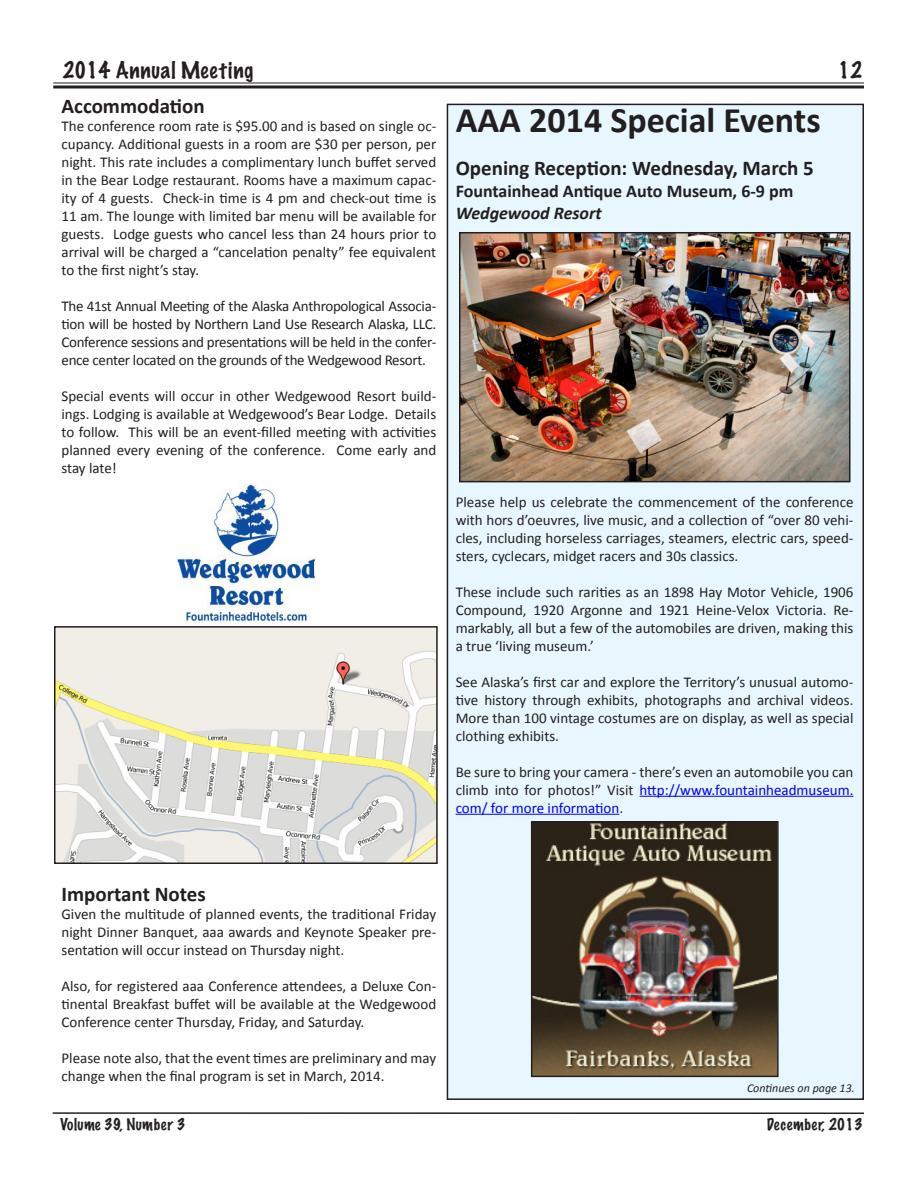
<style>
.page{position:relative;width:918px;height:1188px;background:#fff}
.page>*{position:absolute;margin:0;border:0;box-sizing:border-box;transform-origin:0 0}
.t1{font:700 36px "Calibri";color:#231f20}
.t2{font:700 21px "Calibri";color:#231f20}
.t3{font:100 21px "Marker Felt";letter-spacing:.03em;color:#231f20}
.t4{font:700 18px "Calibri";color:#231f20}
.t5{font:italic 700 18px "Calibri";color:#231f20}
.t6{font:15px/18px "Calibri";color:#231f20;text-align:justify}
.t7{font:100 15px "Marker Felt";letter-spacing:.035em;color:#231f20}
.t8{font:italic 12px "Calibri";color:#231f20}
.s1{color:#00f}
</style>
<div class="page">
<hr style="left:53px;top:85px;width:811px;height:3px;background:#231f20">
<hr style="left:53px;top:82px;width:811px;height:2px;background:#231f20">
<hr style="left:53px;top:1112px;width:811px;height:2px;background:#231f20">
<div style="left:447px;top:104px;width:416px;height:995px;background:#e8f6fd"></div>
<hr style="left:640px;top:796px;width:214px;height:1px;background:#00f">
<hr style="left:456px;top:814px;width:163px;height:1px;background:#00f">
<div style="left:447px;top:104px;width:417px;height:996px;border:2px solid #231f20"></div>
<img style="left:57px;top:629px;width:378px;height:232px">
<div style="left:54px;top:626px;width:384px;height:238px;border:2px solid #231f20"></div>
<img style="left:177px;top:484px;width:138px;height:138px">
<img style="left:462px;top:235px;width:385px;height:244px">
<div style="left:459px;top:232px;width:391px;height:250px;border:2px solid #231f20"></div>
<img style="left:534px;top:824px;width:242px;height:250px">
<div style="left:531px;top:821px;width:248px;height:256px;border:2px solid #231f20"></div>
<p class="t3" style="left:63px;top:54px;width:192px">2014 Annual Meeting</p>
<p class="t3" style="left:838px;top:54px;width:25px">12</p>
<p class="t2" style="left:62px;top:92px;width:145px">Accommodation</p>
<p class="t6" style="left:62px;top:117px;width:376px">The conference room rate is $95.00 and is based on single oc&shy;cupancy. Additional guests in a room are $30 per person, per night. This rate includes a complimentary lunch buffet served in the Bear Lodge restaurant. Rooms have a maximum capac&shy;ity of 4 guests. Check-in time is 4 pm and check-out time is 11 am. The lounge with limited bar menu will be available for guests. Lodge guests who cancel less than 24 hours prior to arrival will be charged a “cancelation penalty” fee equivalent to the first night’s stay.</p>
<p class="t6" style="left:62px;top:297px;width:376px">The 41st Annual Meeting of the Alaska Anthropological Associa&shy;tion will be hosted by Northern Land Use Research Alaska, LLC.<br>Conference sessions and presentations will be held in the confer&shy;ence center located on the grounds of the Wedgewood Resort.</p>
<p class="t6" style="left:62px;top:387px;width:376px">Special events will occur in other Wedgewood Resort build&shy;ings. Lodging is available at Wedgewood’s Bear Lodge. Details to follow. This will be an event-filled meeting with activities planned every evening of the conference. Come early and stay late!</p>
<p class="t1" style="left:456px;top:97px;width:367px">AAA 2014 Special Events</p>
<p class="t2" style="left:456px;top:155px;width:360px">Opening Reception: Wednesday, March 5</p>
<p class="t4" style="left:456px;top:179px;width:339px">Fountainhead Antique Auto Museum, 6-9 pm</p>
<p class="t5" style="left:456px;top:201px;width:148px">Wedgewood Resort</p>
<p class="t6" style="left:456px;top:493px;width:399px">Please help us celebrate the commencement of the conference with hors d’oeuvres, live music, and a collection of “over 80 vehi&shy;cles, including horseless carriages, steamers, electric cars, speed&shy;sters, cyclecars, midget racers and 30s classics.</p>
<p class="t6" style="left:456px;top:583px;width:399px">These include such rarities as an 1898 Hay Motor Vehicle, 1906<br>Compound, 1920 Argonne and 1921 Heine-Velox Victoria. Re&shy;markably, all but a few of the automobiles are driven, making this a true ‘living museum.’</p>
<p class="t6" style="left:456px;top:673px;width:399px">See Alaska’s first car and explore the Territory’s unusual automo&shy;tive history through exhibits, photographs and archival videos.<br>More than 100 vintage costumes are on display, as well as special clothing exhibits.</p>
<p class="t6" style="left:456px;top:763px;width:399px">Be sure to bring your camera - there’s even an automobile you can climb into for photos!” Visit <span class="s1">http://www.fountainheadmuseum. com/ for more information</span>.</p>
<p class="t2" style="left:62px;top:881px;width:146px">Important Notes</p>
<p class="t6" style="left:62px;top:905px;width:376px">Given the multitude of planned events, the traditional Friday night Dinner Banquet, aaa awards and Keynote Speaker pre&shy;sentation will occur instead on Thursday night.</p>
<p class="t6" style="left:62px;top:977px;width:376px">Also, for registered aaa Conference attendees, a Deluxe Con&shy;tinental Breakfast buffet will be available at the Wedgewood Conference center Thursday, Friday, and Saturday.</p>
<p class="t6" style="left:62px;top:1049px;width:376px">Please note also, that the event times are preliminary and may change when the final program is set in March, 2014.</p>
<p class="t8" style="left:747px;top:1080px;width:109px">Continues on page 13.</p>
<p class="t7" style="left:60px;top:1113px;width:127px">Volume 39, Number 3</p>
<p class="t7" style="left:767px;top:1113px;width:97px">December, 2013</p>
</div>
